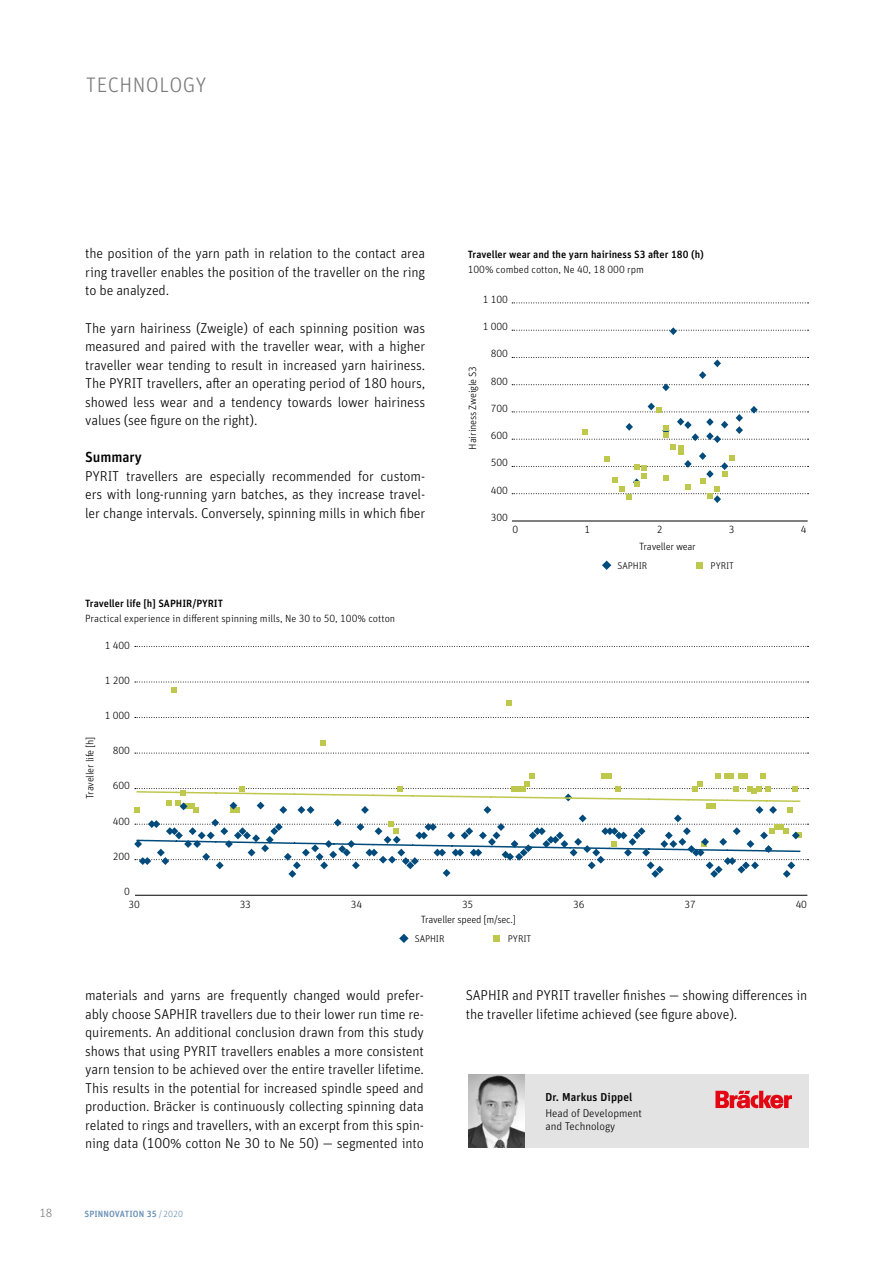
<style>
.page{position:relative;width:893px;height:1263px;background:#fff}
.page>*{position:absolute;margin:0;border:0;box-sizing:border-box;transform-origin:0 0}
.t1{font:300 21px "Unit Pro";letter-spacing:.02em;color:#7c7b7b}
.t2{font:500 14.55px "Unit Pro";letter-spacing:-.005em;color:#000}
.t3{font:300 14.25px/18.6px "Unit Pro";letter-spacing:-.01em;color:#000;text-align:justify}
.t4{font:300 12px "Unit Pro";color:#7c7b7b}
.t5{font:500 11.4px "Unit Pro";letter-spacing:.01em;color:#000}
.t6{font:300 11.25px/13.5px "Unit Pro";color:#000}
.t7{font:300 10.5px "Unit Pro";letter-spacing:-.01em;color:#000}
.t8{font:500 10.5px "Unit Pro";color:#000}
.t9{font:300 9.75px "Unit Pro";letter-spacing:-.01em;color:#000}
.t10{font:500 9px "Unit Pro";letter-spacing:.01em;color:#688eb5}
.s1{font-weight:300}
</style>
<div class="page">
<svg style="left:135px;top:753px;width:673px;height:1px"></svg>
<svg style="left:135px;top:717px;width:673px;height:1px"></svg>
<svg style="left:135px;top:646px;width:673px;height:1px"></svg>
<hr style="left:135px;top:895px;width:672px;height:1px;background:#000">
<svg style="left:135px;top:682px;width:673px;height:11px"></svg>
<svg style="left:321px;top:740px;width:5px;height:6px"></svg>
<svg style="left:506px;top:700px;width:6px;height:6px"></svg>
<svg style="left:512px;top:302px;width:296px;height:1px"></svg>
<hr style="left:512px;top:521px;width:296px;height:1px;background:#000">
<svg style="left:512px;top:327px;width:296px;height:8px"></svg>
<svg style="left:512px;top:357px;width:296px;height:34px"></svg>
<svg style="left:512px;top:403px;width:296px;height:100px"></svg>
<svg style="left:399px;top:934px;width:10px;height:9px"></svg>
<div style="left:493px;top:935px;width:7px;height:7px;background:#bec84d"></div>
<div style="left:524px;top:1074px;width:285px;height:74px;background:#e3e3e3"></div>
<img style="left:469px;top:1074px;width:55px;height:74px">
<svg style="left:715px;top:1091px;width:77px;height:17px"></svg>
<svg style="left:134px;top:773px;width:674px;height:105px"></svg>
<svg style="left:602px;top:560px;width:9px;height:10px"></svg>
<div style="left:696px;top:562px;width:7px;height:6px;background:#bec84d"></div>
<h1 class="t1" style="left:86px;top:70px;width:122px">TECHNOLOGY</h1>
<p class="t3" style="left:85px;top:243px;width:342px">the position of the yarn path in relation to the contact area ring traveller enables the position of the traveller on the ring to be analyzed.</p>
<p class="t3" style="left:85px;top:318px;width:342px">The yarn hairiness (Zweigle) of each spinning position was measured and paired with the traveller wear, with a higher traveller wear tending to result in increased yarn hairiness.<br>The PYRIT travellers, after an operating period of 180 hours, showed less wear and a tendency towards lower hairiness values (see figure on the right).</p>
<p class="t2" style="left:85px;top:446px;width:58px">Summary</p>
<p class="t3" style="left:85px;top:466px;width:342px">PYRIT travellers are especially recommended for custom&shy;ers with long-running yarn batches, as they increase travel&shy;ler change intervals. Conversely, spinning mills in which fiber</p>
<p class="t8" style="left:85px;top:595px;width:140px">Traveller life [h] SAPHIR/PYRIT</p>
<p class="t7" style="left:85px;top:611px;width:312px">Practical experience in different spinning mills, Ne 30 to 50, 100% cotton</p>
<p class="t7" style="left:83px;top:799px;width:64px;rotate:-90deg">Traveller life [h]</p>
<p class="t7" style="left:105px;top:638px;width:27px">1 400</p>
<p class="t7" style="left:105px;top:673px;width:27px">1 200</p>
<p class="t7" style="left:105px;top:708px;width:27px">1 000</p>
<p class="t7" style="left:113px;top:743px;width:19px">800</p>
<p class="t7" style="left:113px;top:779px;width:19px">600</p>
<p class="t7" style="left:113px;top:814px;width:19px">400</p>
<p class="t7" style="left:113px;top:849px;width:19px">200</p>
<p class="t7" style="left:124px;top:884px;width:7px">0</p>
<p class="t8" style="left:468px;top:247px;width:238px">Traveller wear and the yarn hairiness S3 after 180 (h)</p>
<p class="t7" style="left:468px;top:262px;width:178px">100% combed cotton, Ne 40, 18 000 rpm</p>
<p class="t7" style="left:483px;top:292px;width:27px">1 100</p>
<p class="t7" style="left:483px;top:319px;width:27px">1 000</p>
<p class="t7" style="left:491px;top:346px;width:19px">800</p>
<p class="t7" style="left:491px;top:374px;width:19px">800</p>
<p class="t7" style="left:491px;top:401px;width:19px">700</p>
<p class="t7" style="left:491px;top:428px;width:19px">600</p>
<p class="t7" style="left:491px;top:455px;width:19px">500</p>
<p class="t7" style="left:491px;top:483px;width:19px">400</p>
<p class="t7" style="left:491px;top:510px;width:19px">300</p>
<p class="t7" style="left:465px;top:450px;width:85px;rotate:-90deg">Hairiness Zweigle S3</p>
<p class="t7" style="left:513px;top:522px;width:7px">0</p>
<p class="t7" style="left:585px;top:522px;width:7px">1</p>
<p class="t7" style="left:657px;top:522px;width:7px">2</p>
<p class="t7" style="left:729px;top:522px;width:7px">3</p>
<p class="t7" style="left:801px;top:522px;width:7px">4</p>
<p class="t7" style="left:639px;top:539px;width:58px">Traveller wear</p>
<p class="t9" style="left:618px;top:559px;width:31px">SAPHIR</p>
<p class="t9" style="left:711px;top:559px;width:25px">PYRIT</p>
<p class="t7" style="left:128px;top:897px;width:13px">30</p>
<p class="t7" style="left:240px;top:897px;width:13px">33</p>
<p class="t7" style="left:351px;top:897px;width:13px">34</p>
<p class="t7" style="left:462px;top:897px;width:13px">35</p>
<p class="t7" style="left:573px;top:897px;width:13px">36</p>
<p class="t7" style="left:684px;top:897px;width:13px">37</p>
<p class="t7" style="left:796px;top:897px;width:13px">40</p>
<p class="t7" style="left:421px;top:912px;width:97px">Traveller speed [m/sec.]</p>
<p class="t9" style="left:415px;top:932px;width:31px">SAPHIR</p>
<p class="t9" style="left:508px;top:932px;width:25px">PYRIT</p>
<p class="t3" style="left:85px;top:985px;width:340px">materials and yarns are frequently changed would prefer&shy;ably choose SAPHIR travellers due to their lower run time re&shy;quirements. An additional conclusion drawn from this study shows that using PYRIT travellers enables a more consistent yarn tension to be achieved over the entire traveller lifetime.<br>This results in the potential for increased spindle speed and production. Bräcker is continuously collecting spinning data related to rings and travellers, with an excerpt from this spin&shy;ning data (100% cotton Ne 30 to Ne 50) — segmented into</p>
<p class="t3" style="left:466px;top:985px;width:343px">SAPHIR and PYRIT traveller finishes — showing differences in the traveller lifetime achieved (see figure above).</p>
<p class="t5" style="left:545px;top:1088px;width:89px">Dr. Markus Dippel</p>
<p class="t6" style="left:545px;top:1105px;width:98px">Head of Development and Technology</p>
<p class="t4" style="left:39px;top:1205px;width:15px">18</p>
<p class="t10" style="left:84px;top:1207px;width:100px">SPINNOVATION 35 <span class="s1">/2020</span></p>
</div>
